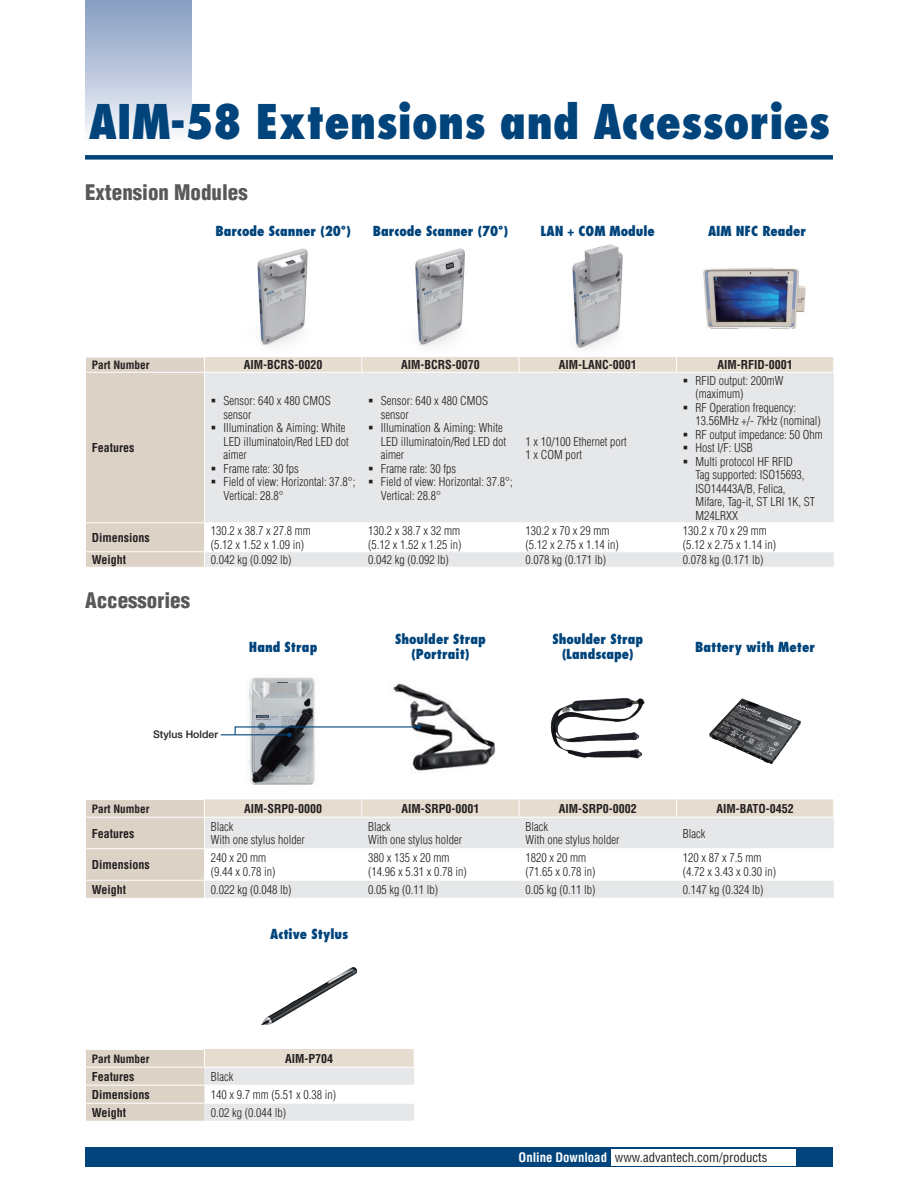
<style>
.page{position:relative;width:918px;height:1188px;background:#fff}
.page>*{position:absolute;margin:0;border:0;box-sizing:border-box;transform-origin:0 0}
.t1{font:800 condensed 46.5px "Futura";color:#00447b}
.t2{font:900 condensed 21px "Helvetica";color:#57585a}
.t3{font:800 condensed 13.5px/15px "Futura";color:#00447b;text-align:center}
.t4{font:condensed 12.75px "Helvetica";color:#231f20}
.t5{font:300 condensed 12px/13.5px "Helvetica";color:#231f20}
.t6{font:700 condensed 12px "Helvetica";color:#231f20}
.t7{font:700 condensed 11.25px "Helvetica";color:#231f20}
.t8{font:500 10.5px "Helvetica Neue";color:#231f20}
.s1{font-weight:700;color:#fff}
</style>
<div class="page">
<div style="left:85px;top:155px;width:748px;height:5px;background:#00447b"></div>
<div style="left:85px;top:1147px;width:748px;height:20px;background:#00447b"></div>
<div style="left:611px;top:1149px;width:184px;height:16px;background:#fff"></div>
<div style="left:85px;top:0;width:106px;height:143px;background:linear-gradient(to bottom,#849bc1,#f9fafc)"></div>
<svg style="left:86px;top:799px;width:748px;height:99px"></svg>
<hr style="left:362px;top:880px;width:157px;height:1px;background:#fff">
<hr style="left:519px;top:880px;width:157px;height:1px;background:#fff">
<hr style="left:676px;top:880px;width:158px;height:1px;background:#fff">
<img style="left:249px;top:677px;width:66px;height:108px">
<img style="left:550px;top:698px;width:95px;height:61px">
<img style="left:709px;top:699px;width:92px;height:65px">
<svg style="left:86px;top:1049px;width:328px;height:72px"></svg>
<hr style="left:85px;top:1067px;width:119px;height:1px;background:#fff">
<hr style="left:204px;top:1067px;width:210px;height:1px;background:#fff">
<hr style="left:85px;top:1085px;width:119px;height:1px;background:#fff">
<hr style="left:204px;top:1085px;width:210px;height:1px;background:#fff">
<hr style="left:85px;top:1103px;width:119px;height:1px;background:#fff">
<hr style="left:204px;top:1103px;width:210px;height:1px;background:#fff">
<img style="left:261px;top:967px;width:96px;height:58px">
<img style="left:393px;top:683px;width:103px;height:88px">
<img style="left:257px;top:248px;width:51px;height:98px">
<img style="left:415px;top:248px;width:50px;height:98px">
<img style="left:572px;top:244px;width:51px;height:105px">
<img style="left:703px;top:268px;width:103px;height:61px">
<hr style="left:221px;top:734px;width:68px;height:1px;background:#00447b">
<svg style="left:234px;top:725px;width:187px;height:12px"></svg>
<svg style="left:86px;top:357px;width:748px;height:210px;background:#e7e6e4"></svg>
<h1 class="t1" style="left:89px;top:93px;width:743px">AIM-58 Extensions and Accessories</h1>
<h2 class="t2" style="left:85px;top:179px;width:164px">Extension Modules</h2>
<p class="t3" style="left:216px;top:223px;width:137px">Barcode Scanner (20°)</p>
<p class="t3" style="left:373px;top:223px;width:137px">Barcode Scanner (70°)</p>
<p class="t3" style="left:541px;top:223px;width:116px">LAN + COM Module</p>
<p class="t3" style="left:708px;top:223px;width:100px">AIM NFC Reader</p>
<p class="t7" style="left:92px;top:358px;width:59px">Part Number</p>
<p class="t6" style="left:244px;top:358px;width:80px">AIM-BCRS-0020</p>
<p class="t6" style="left:401px;top:358px;width:80px">AIM-BCRS-0070</p>
<p class="t6" style="left:559px;top:358px;width:80px">AIM-LANC-0001</p>
<p class="t6" style="left:717px;top:358px;width:77px">AIM-RFID-0001</p>
<p class="t6" style="left:92px;top:441px;width:44px">Features</p>
<p class="t5" style="left:224px;top:394px;width:133px">Sensor: 640 x 480 CMOS sensor<br>Illumination &amp; Aiming: White<br>LED illuminatoin/Red LED dot aimer<br>Frame rate: 30 fps<br>Field of view: Horizontal: 37.8°;<br>Vertical: 28.8°</p>
<p class="t5" style="left:381px;top:394px;width:133px">Sensor: 640 x 480 CMOS sensor<br>Illumination &amp; Aiming: White<br>LED illuminatoin/Red LED dot aimer<br>Frame rate: 30 fps<br>Field of view: Horizontal: 37.8°;<br>Vertical: 28.8°</p>
<p class="t5" style="left:525px;top:434px;width:103px">1 x 10/100 Ethernet port<br>1 x COM port</p>
<p class="t5" style="left:696px;top:374px;width:129px">RFID output: 200mW (maximum)<br>RF Operation frequency:<br>13.56MHz +/- 7kHz (nominal)<br>RF output impedance: 50 Ohm<br>Host I/F: USB<br>Multi protocol HF RFID<br>Tag supported: ISO15693,<br>ISO14443A/B, Felica,<br>Mifare, Tag-it, ST LRI 1K, ST<br>M24LRXX</p>
<p class="t6" style="left:92px;top:530px;width:59px">Dimensions</p>
<p class="t5" style="left:211px;top:524px;width:101px">130.2 x 38.7 x 27.8 mm (5.12 x 1.52 x 1.09 in)</p>
<p class="t5" style="left:368px;top:524px;width:95px">130.2 x 38.7 x 32 mm (5.12 x 1.52 x 1.25 in)</p>
<p class="t5" style="left:525px;top:524px;width:95px">130.2 x 70 x 29 mm (5.12 x 2.75 x 1.14 in)</p>
<p class="t5" style="left:683px;top:524px;width:95px">130.2 x 70 x 29 mm (5.12 x 2.75 x 1.14 in)</p>
<p class="t6" style="left:92px;top:552px;width:36px">Weight</p>
<p class="t5" style="left:211px;top:553px;width:82px">0.042 kg (0.092 lb)</p>
<p class="t5" style="left:368px;top:553px;width:82px">0.042 kg (0.092 lb)</p>
<p class="t5" style="left:525px;top:553px;width:82px">0.078 kg (0.171 lb)</p>
<p class="t5" style="left:683px;top:553px;width:82px">0.078 kg (0.171 lb)</p>
<h2 class="t2" style="left:85px;top:587px;width:106px">Accessories</h2>
<p class="t8" style="left:153px;top:728px;width:66px">Stylus Holder</p>
<p class="t3" style="left:249px;top:639px;width:70px">Hand Strap</p>
<p class="t3" style="left:395px;top:632px;width:92px">Shoulder Strap (Portrait)</p>
<p class="t3" style="left:552px;top:632px;width:92px">Shoulder Strap (Landscape)</p>
<p class="t3" style="left:695px;top:639px;width:121px">Battery with Meter</p>
<p class="t7" style="left:92px;top:802px;width:59px">Part Number</p>
<p class="t6" style="left:244px;top:801px;width:80px">AIM-SRP0-0000</p>
<p class="t6" style="left:401px;top:801px;width:80px">AIM-SRP0-0001</p>
<p class="t6" style="left:559px;top:801px;width:80px">AIM-SRP0-0002</p>
<p class="t6" style="left:716px;top:801px;width:79px">AIM-BATO-0452</p>
<p class="t6" style="left:92px;top:826px;width:44px">Features</p>
<p class="t5" style="left:211px;top:820px;width:95px">Black<br>With one stylus holder</p>
<p class="t5" style="left:368px;top:820px;width:95px">Black<br>With one stylus holder</p>
<p class="t5" style="left:525px;top:820px;width:95px">Black<br>With one stylus holder</p>
<p class="t5" style="left:683px;top:827px;width:24px">Black</p>
<p class="t6" style="left:92px;top:857px;width:59px">Dimensions</p>
<p class="t5" style="left:211px;top:851px;width:66px">240 x 20 mm (9.44 x 0.78 in)</p>
<p class="t5" style="left:368px;top:851px;width:100px">380 x 135 x 20 mm (14.96 x 5.31 x 0.78 in)</p>
<p class="t5" style="left:525px;top:851px;width:71px">1820 x 20 mm (71.65 x 0.78 in)</p>
<p class="t5" style="left:683px;top:851px;width:95px">120 x 87 x 7.5 mm (4.72 x 3.43 x 0.30 in)</p>
<p class="t6" style="left:92px;top:882px;width:36px">Weight</p>
<p class="t5" style="left:211px;top:883px;width:82px">0.022 kg (0.048 lb)</p>
<p class="t5" style="left:368px;top:883px;width:71px">0.05 kg (0.11 lb)</p>
<p class="t5" style="left:525px;top:883px;width:71px">0.05 kg (0.11 lb)</p>
<p class="t5" style="left:683px;top:883px;width:82px">0.147 kg (0.324 lb)</p>
<p class="t3" style="left:270px;top:926px;width:80px">Active Stylus</p>
<p class="t7" style="left:92px;top:1052px;width:59px">Part Number</p>
<p class="t6" style="left:285px;top:1051px;width:50px">AIM-P704</p>
<p class="t6" style="left:92px;top:1069px;width:44px">Features</p>
<p class="t5" style="left:211px;top:1070px;width:24px">Black</p>
<p class="t6" style="left:92px;top:1087px;width:59px">Dimensions</p>
<p class="t5" style="left:211px;top:1088px;width:127px">140 x 9.7 mm (5.51 x 0.38 in)</p>
<p class="t6" style="left:92px;top:1105px;width:36px">Weight</p>
<p class="t5" style="left:211px;top:1106px;width:77px">0.02 kg (0.044 lb)</p>
<p class="t4" style="left:519px;top:1150px;width:250px"><span class="s1">Online Download</span> www.advantech.com/products</p>
</div>
